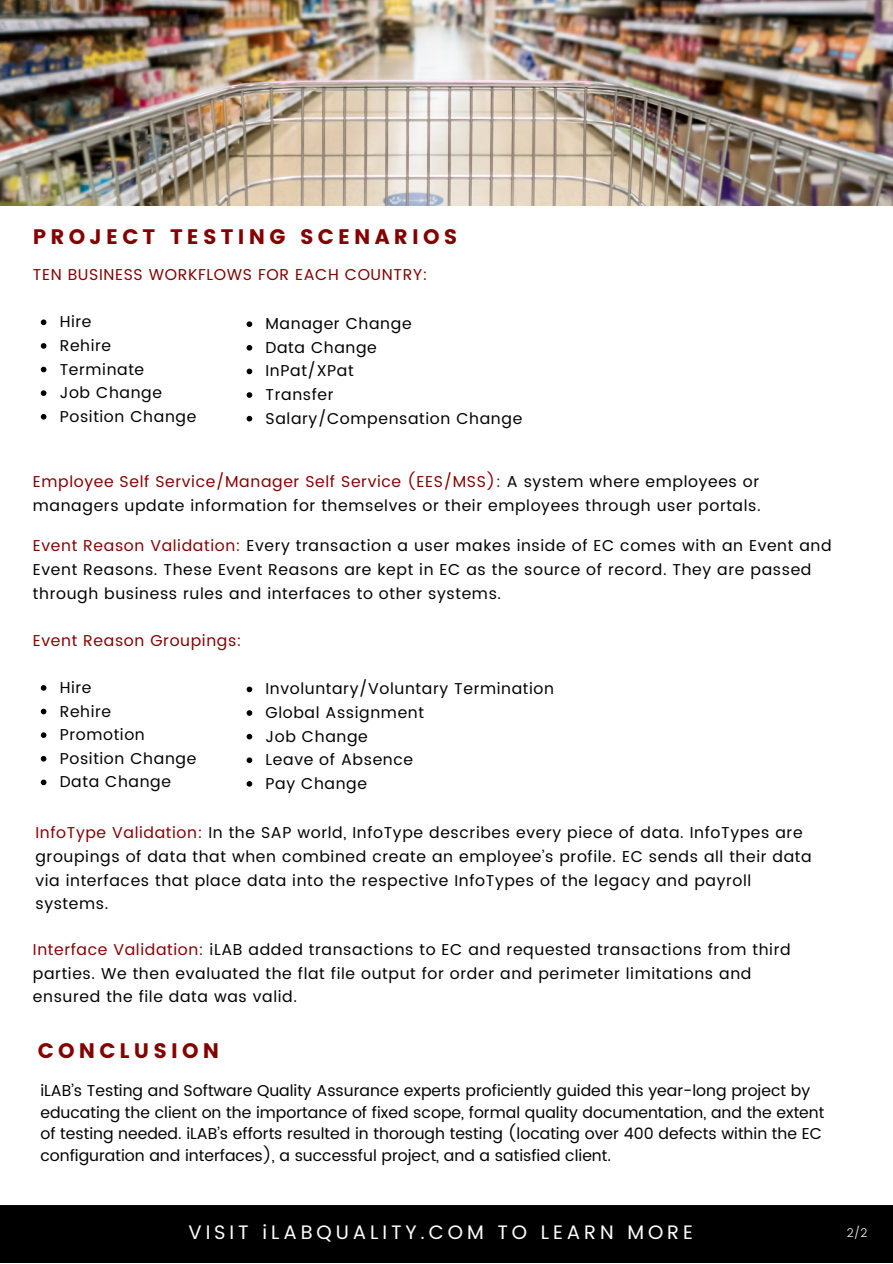
<style>
.page{position:relative;width:893px;height:1264px;background:#fff}
.page>*{position:absolute;margin:0;border:0;box-sizing:border-box;transform-origin:0 0}
.t1{font:21px "Poppins";letter-spacing:.2em;color:#840000}
.t2{font:19.5px "Poppins";letter-spacing:.2em;color:#fff}
.t3{font:15.75px/23.5px "Poppins";letter-spacing:.04em;color:#000}
.t4{font:15.75px/21.3px "Poppins";color:#000}
.t5{font:15.75px "Poppins";letter-spacing:.04em;color:#840000}
.t6{font:300 12px "Poppins";color:#fff}
.s1{color:#840000}
</style>
<div class="page">
<img style="left:0;top:0;width:892px;height:206px">
<svg style="left:41px;top:319px;width:5px;height:6px"></svg>
<svg style="left:41px;top:343px;width:5px;height:6px"></svg>
<svg style="left:41px;top:367px;width:5px;height:5px"></svg>
<svg style="left:41px;top:390px;width:5px;height:6px"></svg>
<svg style="left:41px;top:414px;width:5px;height:5px"></svg>
<svg style="left:246px;top:321px;width:6px;height:6px"></svg>
<svg style="left:246px;top:345px;width:6px;height:5px"></svg>
<svg style="left:246px;top:368px;width:6px;height:6px"></svg>
<svg style="left:246px;top:392px;width:6px;height:6px"></svg>
<svg style="left:246px;top:416px;width:6px;height:5px"></svg>
<svg style="left:41px;top:685px;width:5px;height:5px"></svg>
<svg style="left:41px;top:708px;width:5px;height:6px"></svg>
<svg style="left:41px;top:732px;width:5px;height:6px"></svg>
<svg style="left:41px;top:756px;width:5px;height:5px"></svg>
<svg style="left:41px;top:779px;width:5px;height:6px"></svg>
<svg style="left:246px;top:686px;width:6px;height:6px"></svg>
<svg style="left:246px;top:710px;width:6px;height:5px"></svg>
<svg style="left:246px;top:733px;width:6px;height:6px"></svg>
<svg style="left:246px;top:757px;width:6px;height:6px"></svg>
<svg style="left:246px;top:781px;width:6px;height:5px"></svg>
<div style="left:0;top:1204px;width:892px;height:58px;background:#000"></div>
<h1 class="t1" style="left:33px;top:225px;width:426px">PROJECT TESTING SCENARIOS</h1>
<p class="t5" style="left:33px;top:265px;width:396px">TEN BUSINESS WORKFLOWS FOR EACH COUNTRY:</p>
<p class="t3" style="left:60px;top:310px;width:138px">Hire<br>Rehire<br>Terminate<br>Job Change<br>Position Change</p>
<p class="t3" style="left:265px;top:312px;width:258px">Manager Change<br>Data Change<br>InPat/XPat<br>Transfer<br>Salary/Compensation Change</p>
<p class="t3" style="left:33px;top:470px;width:729px"><span class="s1">Employee Self Service/Manager Self Service (EES/MSS):</span> A system where employees or managers update information for themselves or their employees through user portals.</p>
<p class="t3" style="left:33px;top:534px;width:800px"><span class="s1">Event Reason Validation:</span> Every transaction a user makes inside of EC comes with an Event and<br>Event Reasons. These Event Reasons are kept in EC as the source of record. They are passed through business rules and interfaces to other systems.</p>
<p class="t5" style="left:33px;top:631px;width:210px">Event Reason Groupings:</p>
<p class="t3" style="left:265px;top:677px;width:290px">Involuntary/Voluntary Termination<br>Global Assignment<br>Job Change<br>Leave of Absence<br>Pay Change</p>
<p class="t3" style="left:35px;top:821px;width:777px"><span class="s1">InfoType Validation:</span> In the SAP world, InfoType describes every piece of data. InfoTypes are groupings of data that when combined create an employee’s profile. EC sends all their data via interfaces that place data into the respective InfoTypes of the legacy and payroll systems.</p>
<p class="t3" style="left:33px;top:938px;width:759px"><span class="s1">Interface Validation:</span> iLAB added transactions to EC and requested transactions from third parties. We then evaluated the flat file output for order and perimeter limitations and ensured the file data was valid.</p>
<p class="t3" style="left:60px;top:675px;width:138px">Hire<br>Rehire<br>Promotion<br>Position Change<br>Data Change</p>
<h1 class="t1" style="left:38px;top:1038px;width:183px">CONCLUSION</h1>
<p class="t4" style="left:40px;top:1080px;width:785px">iLAB’s Testing and Software Quality Assurance experts proficiently guided this year-long project by educating the client on the importance of fixed scope, formal quality documentation, and the extent of testing needed. iLAB’s efforts resulted in thorough testing (locating over 400 defects within the EC configuration and interfaces), a successful project, and a satisfied client.</p>
<p class="t2" style="left:188px;top:1220px;width:506px">VISIT iLABQUALITY.COM TO LEARN MORE</p>
<p class="t6" style="left:846px;top:1225px;width:22px">2/2</p>
</div>
